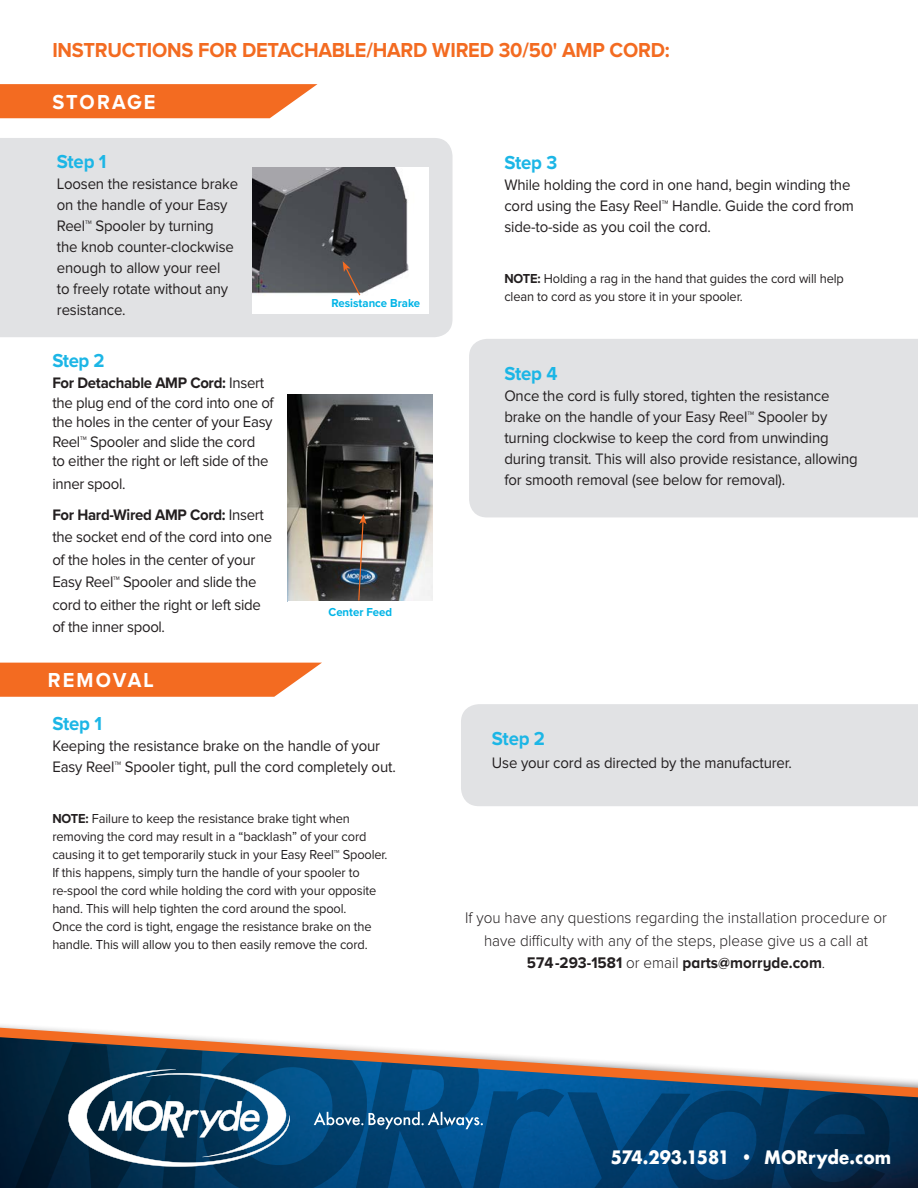
<style>
.page{position:relative;width:918px;height:1188px;background:#fff}
.page>*{position:absolute;margin:0;border:0;box-sizing:border-box;transform-origin:0 0}
.t1{font:700 21px "Proxima Nova A";letter-spacing:-.01em;color:#f36b21;scale:.95 1}
.t2{font:700 21px "Proxima Nova A";letter-spacing:.11em;color:#fff;scale:.95 1}
.t3{font:700 19.5px "Proxima Nova A";letter-spacing:-.01em;color:#1cb6e6;scale:.95 1}
.t4{font:700 18px "Futura";color:#fff;scale:.92 1}
.t5{font:300 16.05px/22.5px "Proxima Nova";color:#231f20;text-align:center;scale:.95 1}
.t6{font:15.75px/21px "Proxima Nova";letter-spacing:-.01em;color:#231f20;scale:.95 1}
.t7{font:13.5px/18px "Proxima Nova";letter-spacing:-.01em;color:#231f20;scale:.95 1}
.t8{font:700 12px "Proxima Nova";color:#00b4e6;scale:.95 1}
.s1{font-weight:700}
.s2{font-family:"Proxima Nova A";font-weight:700}
</style>
<div class="page">
<div style="left:0;top:138px;width:453px;height:199px;background:#e1e2e4"></div>
<svg style="left:0;top:1106px;width:918px;height:82px;background:#03223f"></svg>
<svg style="left:0;top:1025px;width:918px;height:81px"></svg>
<svg style="left:15px;top:1043px;width:877px;height:145px;background:#375e7c"></svg>
<svg style="left:0;top:84px;width:318px;height:34px;background:#f37632"></svg>
<div style="left:469px;top:339px;width:449px;height:178px;background:#e1e2e4"></div>
<svg style="left:0;top:663px;width:322px;height:34px;background:#f37632"></svg>
<div style="left:461px;top:704px;width:457px;height:102px;background:#e1e2e4"></div>
<img style="left:253px;top:168px;width:175px;height:145px">
<img style="left:288px;top:394px;width:145px;height:207px">
<svg style="left:343px;top:261px;width:18px;height:36px"></svg>
<svg style="left:358px;top:514px;width:9px;height:87px"></svg>
<p class="t1" style="left:52px;top:38px;width:651px">INSTRUCTIONS FOR DETACHABLE/HARD WIRED 30/50' AMP CORD:</p>
<p class="t2" style="left:52px;top:90px;width:110px">STORAGE</p>
<p class="t3" style="left:57px;top:150px;width:54px">Step 1</p>
<p class="t6" style="left:57px;top:173px;width:192px">Loosen the resistance brake on the handle of your Easy<br>Reel™ Spooler by turning the knob counter-clockwise enough to allow your reel<br>to freely rotate without any resistance.</p>
<p class="t3" style="left:52px;top:350px;width:56px">Step 2</p>
<p class="t6" style="left:52px;top:374px;width:235px;line-height:19.5px"><span class="s1">For Detachable AMP Cord:</span> Insert the plug end of the cord into one of the holes in the center of your Easy Reel™ Spooler and slide the cord<br>to either the right or left side of the</p>
<p class="t6" style="left:52px;top:473px;width:79px">inner spool.</p>
<p class="t6" style="left:52px;top:503px;width:233px;line-height:22.5px"><span class="s1">For Hard-Wired AMP Cord:</span> Insert the socket end of the cord into one of the holes in the center of your<br>Easy Reel™ Spooler and slide the cord to either the right or left side of the inner spool.</p>
<p class="t2" style="left:48px;top:668px;width:113px">REMOVAL</p>
<p class="t8" style="left:332px;top:294px;width:95px">Resistance Brake</p>
<p class="t8" style="left:329px;top:603px;width:69px">Center Feed</p>
<p class="t3" style="left:52px;top:713px;width:54px">Step 1</p>
<p class="t6" style="left:52px;top:736px;width:363px">Keeping the resistance brake on the handle of your<br>Easy Reel™ Spooler tight, pull the cord completely out.</p>
<p class="t7" style="left:52px;top:810px;width:354px"><span class="s1">NOTE:</span> Failure to keep the resistance brake tight when removing the cord may result in a “backlash” of your cord causing it to get temporarily stuck in your Easy Reel™ Spooler.<br>If this happens, simply turn the handle of your spooler to re-spool the cord while holding the cord with your opposite hand. This will help tighten the cord around the spool.<br>Once the cord is tight, engage the resistance brake on the handle. This will allow you to then easily remove the cord.</p>
<p class="t3" style="left:504px;top:152px;width:57px">Step 3</p>
<p class="t6" style="left:504px;top:175px;width:369px">While holding the cord in one hand, begin winding the cord using the Easy Reel™ Handle. Guide the cord from side-to-side as you coil the cord.</p>
<p class="t7" style="left:504px;top:270px;width:359px"><span class="s1">NOTE:</span> Holding a rag in the hand that guides the cord will help clean to cord as you store it in your spooler.</p>
<p class="t3" style="left:504px;top:362px;width:57px">Step 4</p>
<p class="t6" style="left:504px;top:385px;width:373px">Once the cord is fully stored, tighten the resistance brake on the handle of your Easy Reel™ Spooler by turning clockwise to keep the cord from unwinding during transit. This will also provide resistance, allowing for smooth removal (see below for removal).</p>
<p class="t3" style="left:492px;top:728px;width:57px">Step 2</p>
<p class="t6" style="left:492px;top:752px;width:317px">Use your cord as directed by the manufacturer.</p>
<p class="t5" style="left:465px;top:907px;width:446px">If you have any questions regarding the installation procedure or have difficulty with any of the steps, please give us a call at<br><span class="s2">574-293-1581</span> or email <span class="s2">parts@morryde.com</span>.</p>
<p class="t4" style="left:611px;top:1144px;width:306px">574.293.1581 • MORryde.com</p>
</div>
